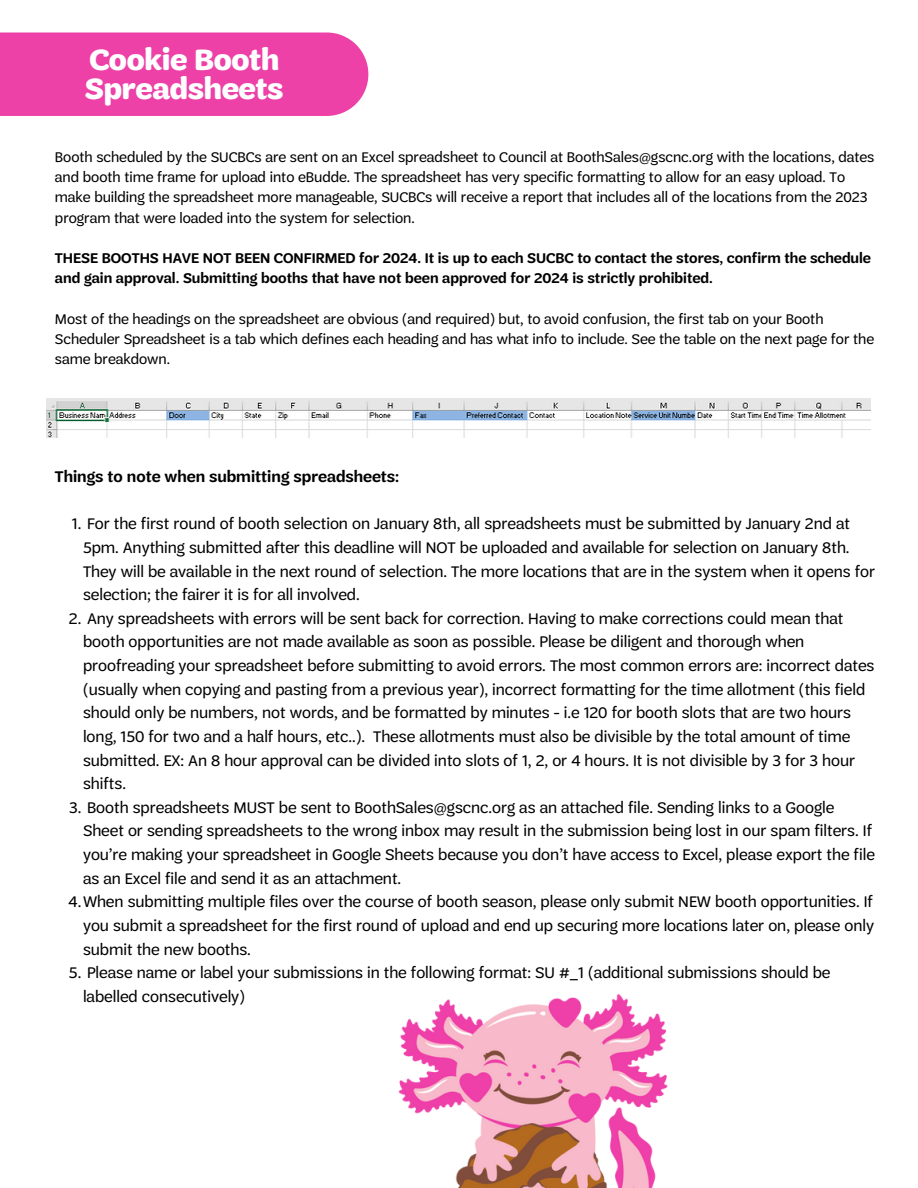
<style>
.page{position:relative;width:918px;height:1188px;background:#fff}
.page>*{position:absolute;margin:0;border:0;box-sizing:border-box;transform-origin:0 0}
.t1{font:700 31.05px/28.5px "Trefoil Sans";letter-spacing:-.01em;color:#fff}
.t2{font:16.5px/23.7px "Trefoil Sans";color:#000}
.t3{font:600 16.5px "Trefoil Sans";color:#000}
.t4{font:15px/20.2px "Trefoil Sans";color:#000}
.t5{font:600 15px/20.2px "Trefoil Sans";color:#000}
</style>
<div class="page">
<div style="left:0;top:32px;width:368px;height:84px;background:#ed41a8"></div>
<img style="left:47px;top:399px;width:823px;height:38px">
<img style="left:398px;top:994px;width:270px;height:194px">
<p class="t1" style="left:85px;top:45px;width:200px">Cookie Booth<br>Spreadsheets</p>
<p class="t4" style="left:55px;top:146px;width:821px">Booth scheduled by the SUCBCs are sent on an Excel spreadsheet to Council at BoothSales@gscnc.org with the locations, dates and booth time frame for upload into eBudde. The spreadsheet has very specific formatting to allow for an easy upload. To make building the spreadsheet more manageable, SUCBCs will receive a report that includes all of the locations from the 2023 program that were loaded into the system for selection.</p>
<p class="t5" style="left:55px;top:248px;width:818px">THESE BOOTHS HAVE NOT BEEN CONFIRMED for 2024. It is up to each SUCBC to contact the stores, confirm the schedule and gain approval. Submitting booths that have not been approved for 2024 is strictly prohibited.</p>
<p class="t4" style="left:55px;top:308px;width:821px">Most of the headings on the spreadsheet are obvious (and required) but, to avoid confusion, the first tab on your Booth<br>Scheduler Spreadsheet is a tab which defines each heading and has what info to include. See the table on the next page for the same breakdown.</p>
<p class="t3" style="left:55px;top:466px;width:346px">Things to note when submitting spreadsheets:</p>
<p class="t2" style="left:83px;top:512px;width:794px;text-indent:-11px">1. For the first round of booth selection on January 8th, all spreadsheets must be submitted by January 2nd at 5pm. Anything submitted after this deadline will NOT be uploaded and available for selection on January 8th.<br>They will be available in the next round of selection. The more locations that are in the system when it opens for selection; the fairer it is for all involved.</p>
<p class="t2" style="left:83px;top:606px;width:793px;text-indent:-14px">2. Any spreadsheets with errors will be sent back for correction. Having to make corrections could mean that booth opportunities are not made available as soon as possible. Please be diligent and thorough when proofreading your spreadsheet before submitting to avoid errors. The most common errors are: incorrect dates (usually when copying and pasting from a previous year), incorrect formatting for the time allotment (this field should only be numbers, not words, and be formatted by minutes - i.e 120 for booth slots that are two hours long, 150 for two and a half hours, etc..). These allotments must also be divisible by the total amount of time submitted. EX: An 8 hour approval can be divided into slots of 1, 2, or 4 hours. It is not divisible by 3 for 3 hour shifts.</p>
<p class="t2" style="left:83px;top:795px;width:793px;text-indent:-14px">3. Booth spreadsheets MUST be sent to BoothSales@gscnc.org as an attached file. Sending links to a Google Sheet or sending spreadsheets to the wrong inbox may result in the submission being lost in our spam filters. If you’re making your spreadsheet in Google Sheets because you don’t have access to Excel, please export the file as an Excel file and send it as an attachment.</p>
<p class="t2" style="left:83px;top:890px;width:793px;text-align:justify;text-indent:-15px">4.When submitting multiple files over the course of booth season, please only submit NEW booth opportunities. If you submit a spreadsheet for the first round of upload and end up securing more locations later on, please only submit the new booths.</p>
<p class="t2" style="left:83px;top:961px;width:749px;text-indent:-14px">5. Please name or label your submissions in the following format: SU #_1 (additional submissions should be labelled consecutively)</p>
</div>
